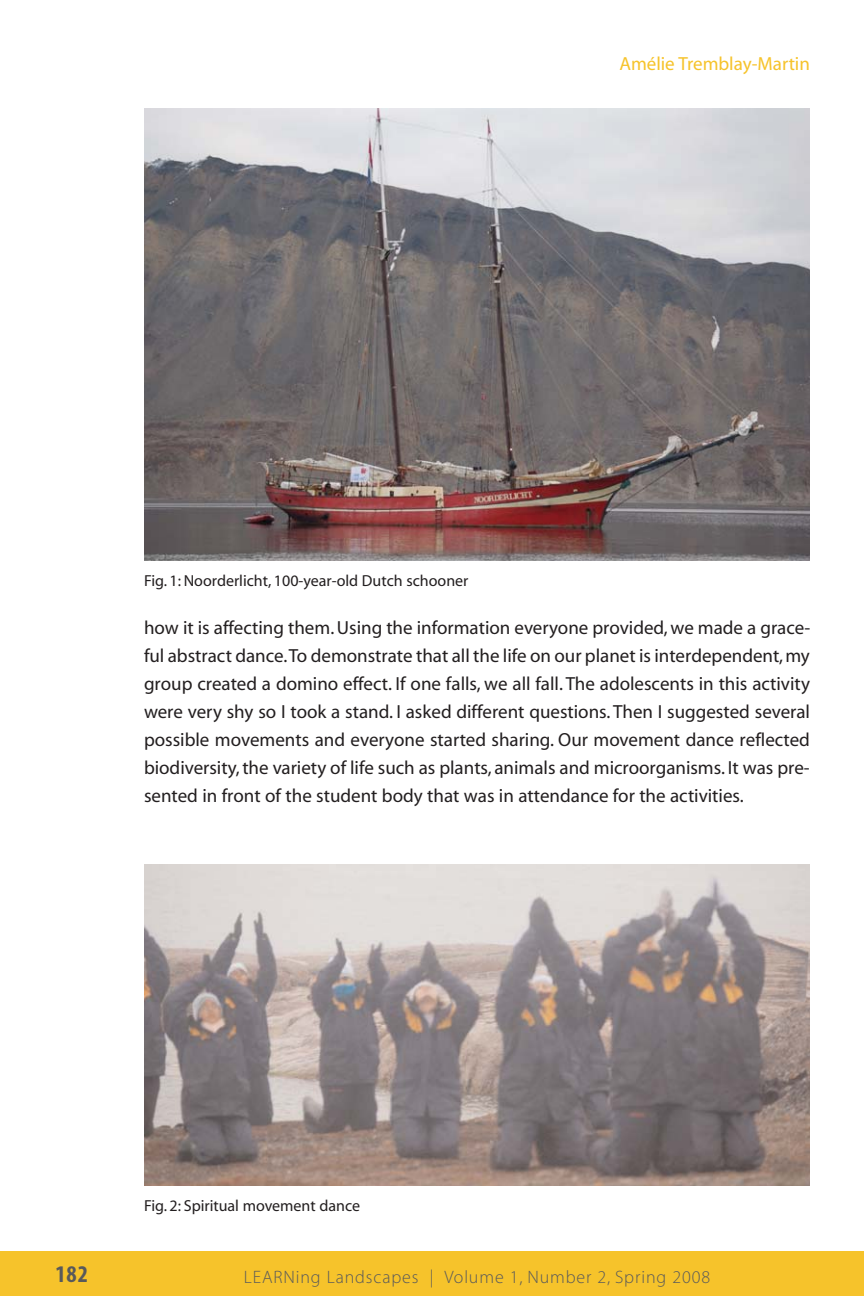
<style>
.page{position:relative;width:864px;height:1296px;background:#fff}
.page>*{position:absolute;margin:0;border:0;box-sizing:border-box;transform-origin:0 0}
.t1{font:24px "Myriad MM 700 300";color:#58595b}
.t2{font:19px/28px "Myriad MM 406 600";color:#231f20;text-align:justify}
.t3{font:19px "Myriad MM 406 600";color:#f6c32b}
.t4{font:18px "Myriad MM 215 600";letter-spacing:.05em;color:#58595b}
.t5{font:16px "Myriad MM 406 600";color:#231f20}
</style>
<div class="page">
<div style="left:0;top:1251px;width:864px;height:45px;background:#f6c32b"></div>
<img style="left:144px;top:108px;width:666px;height:453px">
<img style="left:144px;top:864px;width:666px;height:321px">
<p class="t3" style="left:619px;top:57px;width:192px">Amélie Tremblay-Martin</p>
<p class="t5" style="left:144px;top:574px;width:326px">Fig. 1: Noorderlicht, 100-year-old Dutch schooner</p>
<p class="t2" style="left:144px;top:615px;width:668px">how it is affecting them. Using the information everyone provided, we made a grace&shy;ful abstract dance.To demonstrate that all the life on our planet is interdependent, my group created a domino effect. If one falls, we all fall. The adolescents in this activity were very shy so I took a stand. I asked different questions. Then I suggested several possible movements and everyone started sharing. Our movement dance reflected biodiversity, the variety of life such as plants, animals and microorganisms. It was pre&shy;sented in front of the student body that was in attendance for the activities.</p>
<p class="t5" style="left:144px;top:1199px;width:218px">Fig. 2: Spiritual movement dance</p>
<p class="t1" style="left:55px;top:1265px;width:34px">182</p>
<p class="t4" style="left:244px;top:1271px;width:468px">LEARNing Landscapes | Volume 1, Number 2, Spring 2008</p>
</div>
